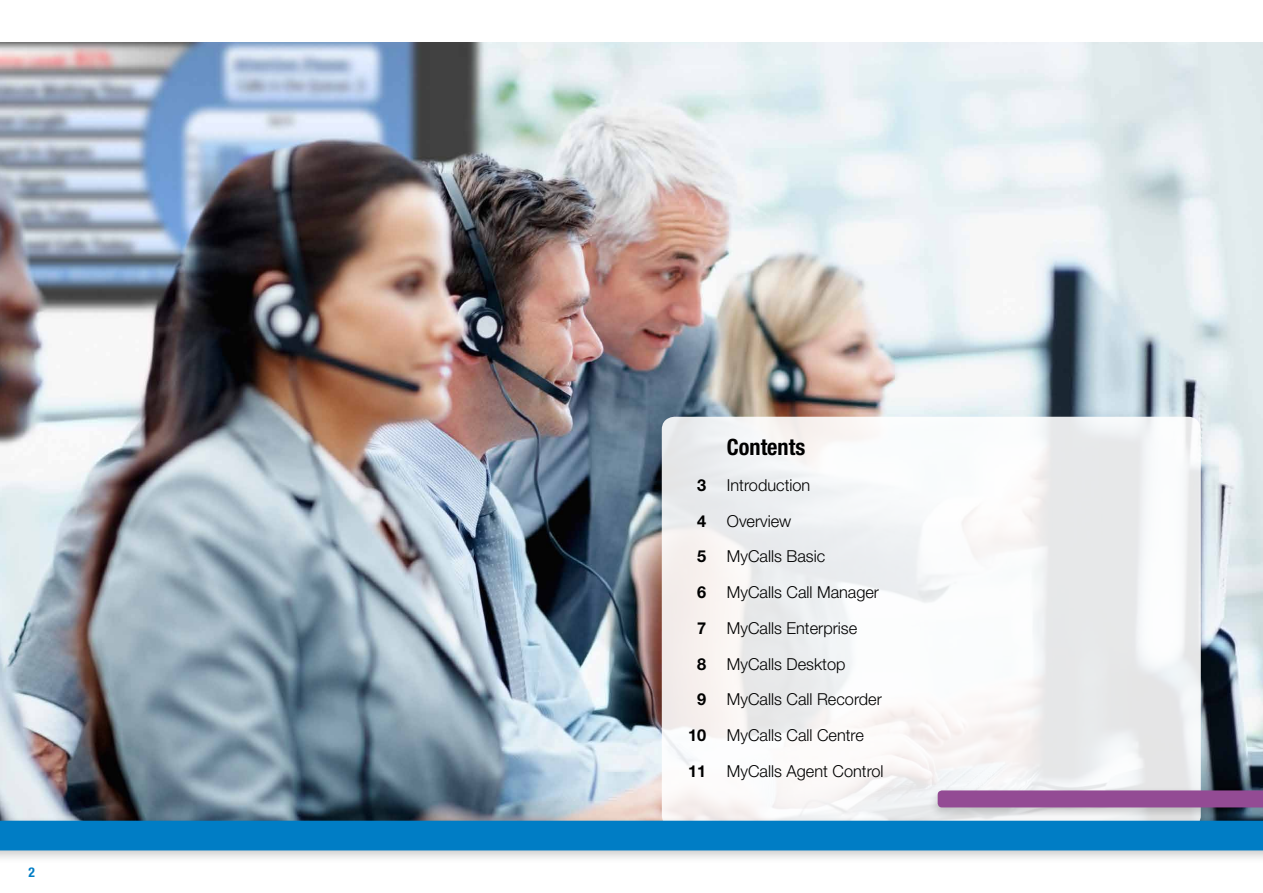
<style>
.page{position:relative;width:1263px;height:893px;background:#fff}
.page>*{position:absolute;margin:0;border:0;box-sizing:border-box;transform-origin:0 0}
.t1{font:700 condensed 22.5px "Helvetica Neue LT Pro";color:#000}
.t2{font:300 16.5px "Helvetica Neue LT Pro";color:#000}
.t3{font:700 16.5px "Helvetica Neue LT Pro";color:#000}
.t4{font:700 condensed 13.5px "Helvetica Neue LT Pro";color:#007dc5}
</style>
<div class="page">
<img style="left:0;top:43px;width:1263px;height:773px">
<div style="left:662px;top:417px;width:539px;height:411px;background:linear-gradient(to right,#f5f4f4,#f0f1f3);border-radius:13px"></div>
<div style="left:0;top:816px;width:1263px;height:48px;background:#000;opacity:.2"></div>
<div style="left:0;top:821px;width:1263px;height:29px;background:#007dc5"></div>
<div style="left:928px;top:785px;width:335px;height:36px;background:#000;opacity:.2"></div>
<div style="left:938px;top:790px;width:325px;height:17px;background:#934b94"></div>
<p class="t4" style="left:29px;top:864px;width:8px">2</p>
<h1 class="t1" style="left:727px;top:433px;width:80px">Contents</h1>
<p class="t3" style="left:697px;top:475px;width:11px">3</p>
<p class="t2" style="left:727px;top:475px;width:85px">Introduction</p>
<p class="t3" style="left:697px;top:511px;width:11px">4</p>
<p class="t2" style="left:727px;top:511px;width:66px">Overview</p>
<p class="t3" style="left:697px;top:546px;width:11px">5</p>
<p class="t2" style="left:727px;top:546px;width:100px">MyCalls Basic</p>
<p class="t3" style="left:697px;top:582px;width:11px">6</p>
<p class="t2" style="left:727px;top:582px;width:154px">MyCalls Call Manager</p>
<p class="t3" style="left:697px;top:618px;width:11px">7</p>
<p class="t2" style="left:727px;top:618px;width:132px">MyCalls Enterprise</p>
<p class="t3" style="left:697px;top:654px;width:11px">8</p>
<p class="t2" style="left:727px;top:654px;width:120px">MyCalls Desktop</p>
<p class="t3" style="left:697px;top:689px;width:11px">9</p>
<p class="t2" style="left:727px;top:689px;width:156px">MyCalls Call Recorder</p>
<p class="t3" style="left:688px;top:725px;width:20px">10</p>
<p class="t2" style="left:727px;top:725px;width:139px">MyCalls Call Centre</p>
<p class="t3" style="left:688px;top:761px;width:20px">11</p>
<p class="t2" style="left:727px;top:761px;width:158px">MyCalls Agent Control</p>
</div>
